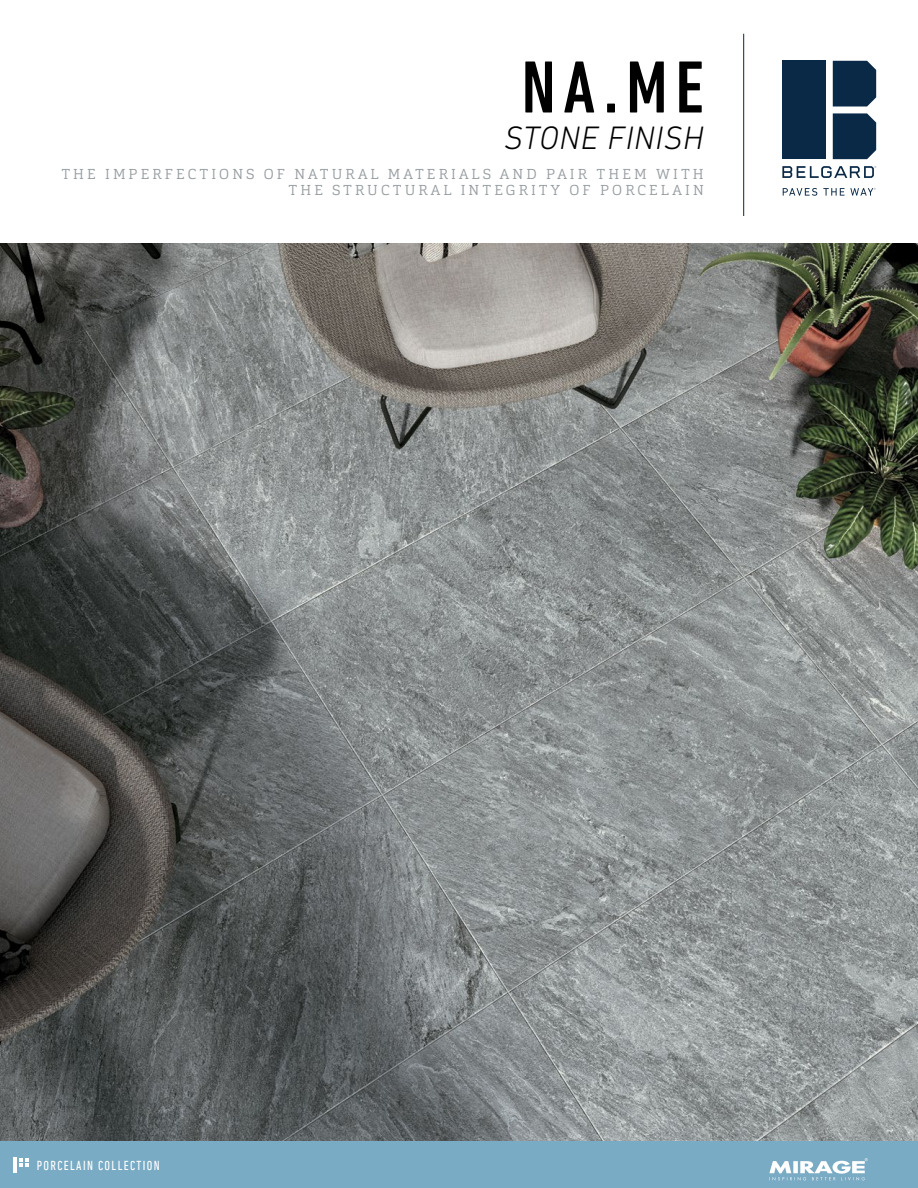
<style>
.page{position:relative;width:918px;height:1188px;background:#fff}
.page>*{position:absolute;margin:0;border:0;box-sizing:border-box;transform-origin:0 0}
.t1{font:500 condensed 75px "DIN Next LT Pro";color:#000}
.t2{font:italic 300 33px "DIN Next LT Pro";letter-spacing:.02em;color:#000}
.t3{font:300 14.25px/16.5px "Cargan";letter-spacing:.215em;color:#959b9f;text-align:right}
.t4{font:condensed 13.35px "DIN Next LT Pro";letter-spacing:.1em;color:#fff}
</style>
<div class="page">
<hr style="left:743px;top:34px;width:1px;height:182px;background:#0a2947">
<div style="left:833px;top:61px;width:43px;height:46px;background:#0a2947"></div>
<div style="left:833px;top:113px;width:43px;height:46px;background:#0a2947"></div>
<div style="left:782px;top:61px;width:44px;height:98px;background:#0a2947"></div>
<svg style="left:782px;top:166px;width:94px;height:12px"></svg>
<svg style="left:783px;top:188px;width:34px;height:8px"></svg>
<svg style="left:823px;top:188px;width:53px;height:8px"></svg>
<div style="left:0;top:1141px;width:918px;height:47px;background:#7aabc4"></div>
<hr style="left:14px;top:1158px;width:3px;height:15px;background:#fff">
<svg style="left:19px;top:1158px;width:9px;height:9px"></svg>
<img style="left:0;top:243px;width:918px;height:898px">
<svg style="left:769px;top:1158px;width:99px;height:23px"></svg>
<h1 class="t1" style="left:521px;top:45px;width:184px">NA.ME</h1>
<h2 class="t2" style="left:504px;top:118px;width:201px">STONE FINISH</h2>
<p class="t3" style="left:61px;top:165px;width:644px">THE IMPERFECTIONS OF NATURAL MATERIALS AND PAIR THEM WITH<br>THE STRUCTURAL INTEGRITY OF PORCELAIN</p>
<p class="t4" style="left:37px;top:1158px;width:125px">PORCELAIN COLLECTION</p>
</div>
